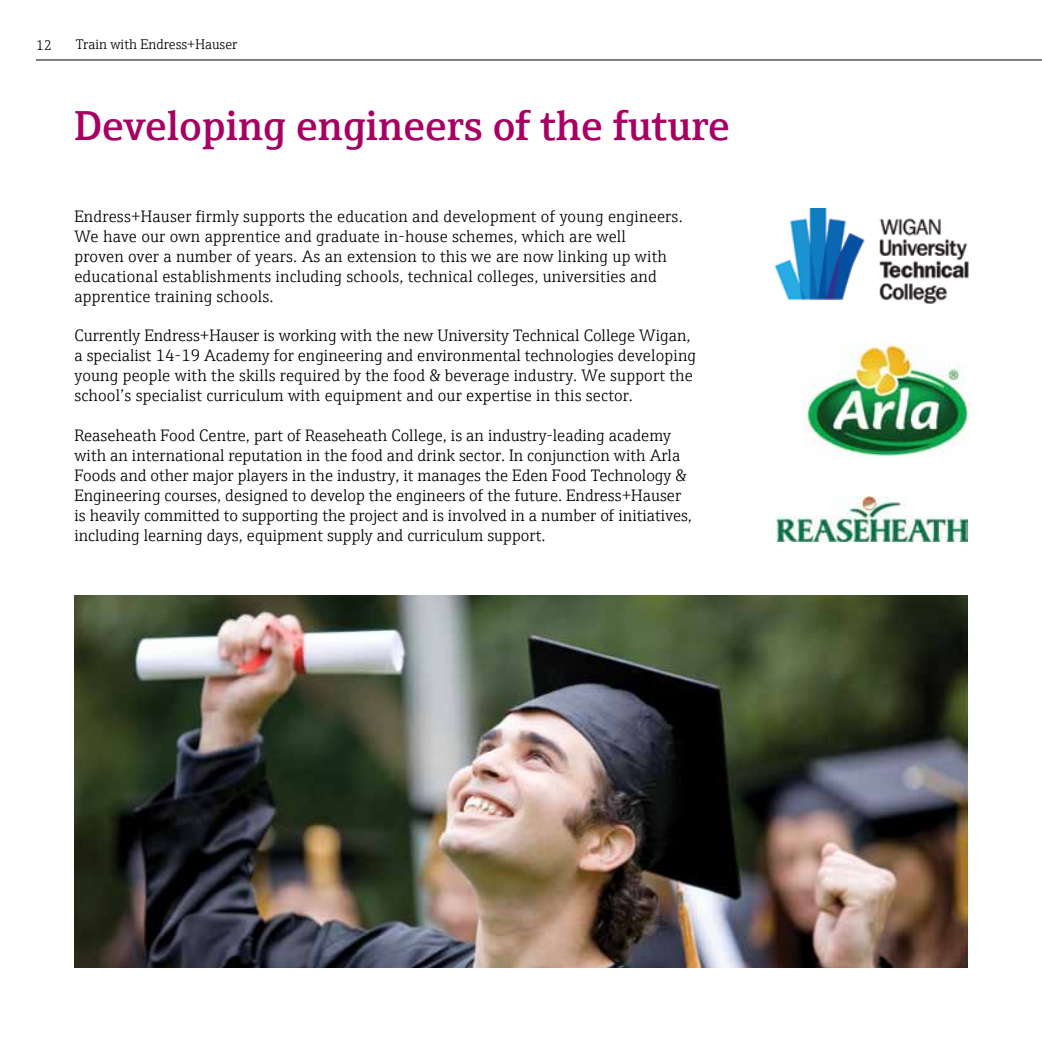
<style>
.page{position:relative;width:1042px;height:1042px;background:#fff}
.page>*{position:absolute;margin:0;border:0;box-sizing:border-box;transform-origin:0 0}
.t1{font:600 42px "E+H Serif";color:#a70063}
.t2{font:300 16.62px/19.9px "E+H Serif";color:#000}
.t3{font:300 14px "E+H Serif";color:#000}
</style>
<div class="page">
<hr style="left:36px;top:60px;width:1006px;height:1px;background:#000">
<img style="left:74px;top:595px;width:893px;height:372px">
<img style="left:774px;top:208px;width:195px;height:96px">
<img style="left:802px;top:344px;width:167px;height:114px">
<img style="left:776px;top:497px;width:191px;height:45px">
<p class="t3" style="left:36px;top:35px;width:18px">12</p>
<p class="t3" style="left:76px;top:34px;width:163px">Train with Endress+Hauser</p>
<h1 class="t1" style="left:74px;top:94px;width:657px">Developing engineers of the future</h1>
<p class="t2" style="left:74px;top:205px;width:610px">Endress+Hauser firmly supports the education and development of young engineers.<br>We have our own apprentice and graduate in-house schemes, which are well<br>proven over a number of years. As an extension to this we are now linking up with educational establishments including schools, technical colleges, universities and apprentice training schools.</p>
<p class="t2" style="left:74px;top:325px;width:623px">Currently Endress+Hauser is working with the new University Technical College Wigan, a specialist 14-19 Academy for engineering and environmental technologies developing young people with the skills required by the food &amp; beverage industry. We support the school’s specialist curriculum with equipment and our expertise in this sector.</p>
<p class="t2" style="left:74px;top:424px;width:619px">Reaseheath Food Centre, part of Reaseheath College, is an industry-leading academy with an international reputation in the food and drink sector. In conjunction with Arla Foods and other major players in the industry, it manages the Eden Food Technology &amp; Engineering courses, designed to develop the engineers of the future. Endress+Hauser is heavily committed to supporting the project and is involved in a number of initiatives, including learning days, equipment supply and curriculum support.</p>
</div>
